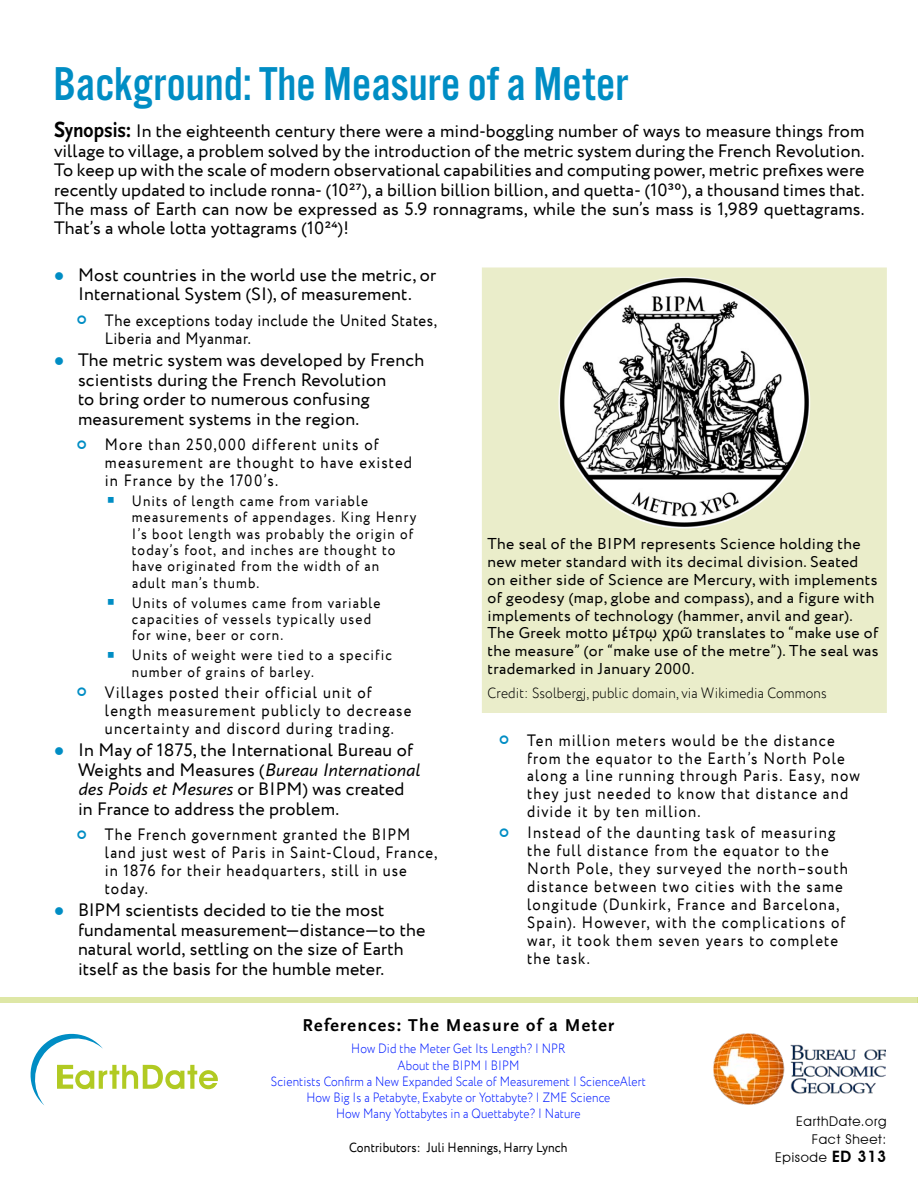
<style>
.page{position:relative;width:918px;height:1188px;background:#fff}
.page>*{position:absolute;margin:0;border:0;box-sizing:border-box;transform-origin:0 0}
.t1{font:49.35px "Alternate Got No 3 D";color:#008dc4}
.t2{font:18px/19.4px "Circe";letter-spacing:.01em;color:#000}
.t3{font:700 18px "Scala Sans Pro";letter-spacing:.075em;color:#000}
.t4{font:16.5px/18px "Circe";letter-spacing:.075em;color:#000;scale:.9 1}
.t5{font:16.5px/18px "Circe";letter-spacing:.035em;color:#000;scale:.9 1}
.t6{font:15.75px/18px "Circe";letter-spacing:.025em;color:#000}
.t7{font:15px/16.5px "Circe";letter-spacing:.08em;color:#000;scale:.9 1}
.t8{font:300 15px "Circe";letter-spacing:.01em;color:#000;scale:.9 1}
.t9{font:300 13.5px/16.2px "Circe";letter-spacing:.01em;color:#001bff;text-align:center;scale:.87 1}
.t10{font:13.5px "Circe";letter-spacing:.01em;color:#000;scale:.9 1}
.t11{font:13.5px/18px "Avant Garde IT Cby BT";letter-spacing:.05em;color:#000;text-align:right}
.s1{font-family:"Scala Sans Pro";font-weight:700;font-size:22.95px}
.s2{font-family:"Scala Sans Pro";font-weight:700;font-size:21.3px}
.s3{color:#008dc4}
.s4{font-style:italic}
.s5{font-family:"Arial"}
.s6{font-weight:600;font-size:15.75px}
</style>
<div class="page">
<div style="left:482px;top:267px;width:405px;height:446px;background:#eaedca"></div>
<div style="left:555px;top:274px;width:258px;height:258px;background:#eaedca;border-radius:50%"></div>
<img style="left:558px;top:277px;width:252px;height:252px;border-radius:126px">
<div style="left:552px;top:271px;width:264px;height:264px;border:6px solid #eaedca;border-radius:50%"></div>
<img style="left:713px;top:1034px;width:173px;height:71px">
<svg style="left:30px;top:1033px;width:188px;height:72px"></svg>
<div style="left:0;top:998px;width:918px;height:5px;background:#dee7a6"></div>
<h1 class="t1" style="left:53px;top:58px;width:576px">Background: The Measure of a Meter</h1>
<p class="t2" style="left:54px;top:122px;width:812px;text-align:justify"><span class="s1">S</span><span class="s2">ynopsis:</span> In the eighteenth century there were a mind-boggling number of ways to measure things from village to village, a problem solved by the introduction of the metric system during the French Revolution.<br>To keep up with the scale of modern observational capabilities and computing power, metric prefixes were recently updated to include ronna- (10²⁷), a billion billion billion, and quetta- (10³⁰), a thousand times that.<br>The mass of Earth can now be expressed as 5.9 ronnagrams, while the sun’s mass is 1,989 quettagrams.<br>That’s a whole lotta yottagrams (10²⁴)!</p>
<p class="t2" style="left:54px;top:266px;width:384px;text-align:center"><span class="s3">●</span> Most countries in the world use the metric, or<br>International System (SI), of measurement.</p>
<p class="t5" style="left:105px;top:312px;width:371px">The exceptions today include the United States,<br>Liberia and Myanmar.</p>
<p class="t2" style="left:78px;top:351px;width:348px;text-indent:-24px"><span class="s3">●</span> The metric system was developed by French scientists during the French Revolution<br>to bring order to numerous confusing measurement systems in the region.</p>
<p class="t4" style="left:105px;top:436px;width:343px">More than 250,000 different units of measurement are thought to have existed in France by the 1700’s.</p>
<p class="t7" style="left:132px;top:493px;width:318px;text-indent:-25px"><span class="s3">▪</span> Units of length came from variable measurements of appendages. King Henry I’s boot length was probably the origin of today’s foot, and inches are thought to have originated from the width of an adult man’s thumb.</p>
<p class="t7" style="left:132px;top:595px;width:278px;text-indent:-25px"><span class="s3">▪</span> Units of volumes came from variable capacities of vessels typically used for wine, beer or corn.</p>
<p class="t7" style="left:132px;top:647px;width:290px;text-indent:-25px"><span class="s3">▪</span> Units of weight were tied to a specific number of grains of barley.</p>
<p class="t4" style="left:105px;top:684px;width:342px">Villages posted their official unit of length measurement publicly to decrease uncertainty and discord during trading.</p>
<p class="t2" style="left:78px;top:741px;width:343px;text-indent:-24px"><span class="s3">●</span> In May of 1875, the International Bureau of Weights and Measures (<span class="s4">Bureau International des Poids et Mesures</span> or BIPM) was created in France to address the problem.</p>
<p class="t4" style="left:105px;top:826px;width:371px">The French government granted the BIPM land just west of Paris in Saint-Cloud, France, in 1876 for their headquarters, still in use today.</p>
<p class="t2" style="left:78px;top:901px;width:349px;text-indent:-24px"><span class="s3">●</span> BIPM scientists decided to tie the most fundamental measurement—distance—to the natural world, settling on the size of Earth itself as the basis for the humble meter.</p>
<p class="t6" style="left:488px;top:535px;width:392px">The seal of the BIPM represents Science holding the new meter standard with its decimal division. Seated on either side of Science are Mercury, with implements of geodesy (map, globe and compass), and a figure with implements of technology (hammer, anvil and gear).<br>The Greek motto <span class="s5">μέτρῳ χρῶ</span> translates to “make use of the measure” (or “make use of the metre”). The seal was trademarked in January 2000.</p>
<p class="t8" style="left:488px;top:683px;width:378px">Credit: Ssolbergj, public domain, via Wikimedia Commons</p>
<p class="t4" style="left:527px;top:732px;width:371px">Ten million meters would be the distance from the equator to the Earth’s North Pole along a line running through Paris. Easy, now they just needed to know that distance and divide it by ten million.</p>
<p class="t4" style="left:527px;top:824px;width:358px">Instead of the daunting task of measuring the full distance from the equator to the North Pole, they surveyed the north–south distance between two cities with the same longitude (Dunkirk, France and Barcelona, Spain). However, with the complications of war, it took them seven years to complete the task.</p>
<p class="t3" style="left:303px;top:1014px;width:313px">References: The Measure of a Meter</p>
<p class="t9" style="left:271px;top:1041px;width:433px">How Did the Meter Get Its Length? | NPR<br>About the BIPM | BIPM<br>Scientists Confirm a New Expanded Scale of Measurement | ScienceAlert How Big Is a Petabyte, Exabyte or Yottabyte? | ZME Science<br>How Many Yottabytes in a Quettabyte? | Nature</p>
<p class="t10" style="left:349px;top:1139px;width:244px">Contributors: Juli Hennings, Harry Lynch</p>
<p class="t11" style="left:775px;top:1113px;width:113px">EarthDate.org<br>Fact Sheet:<br>Episode <span class="s6">ED 313</span></p>
</div>
